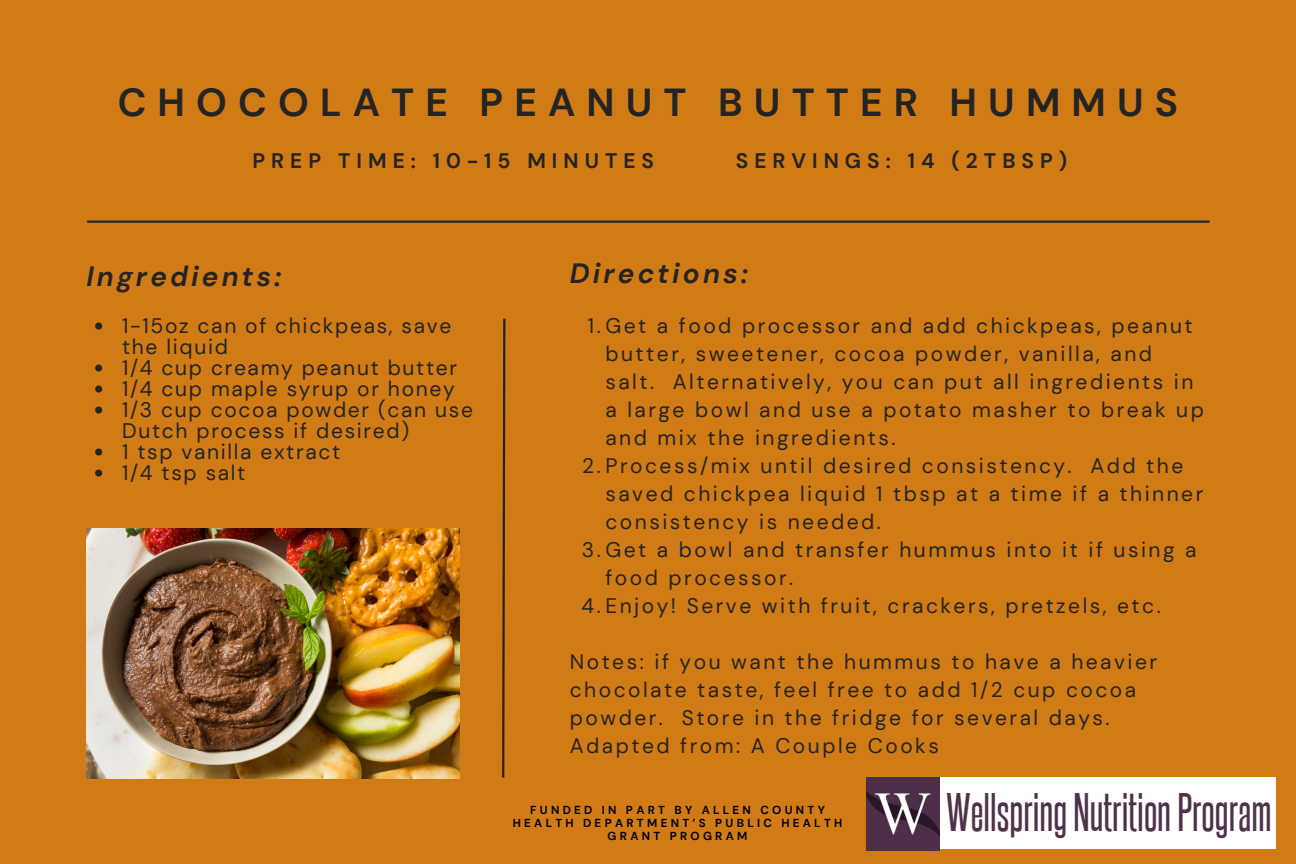
<style>
.page{position:relative;width:1296px;height:864px;background:#d17b16}
.page>*{position:absolute;margin:0;border:0;box-sizing:border-box;transform-origin:0 0}
.t1{font:45.9px "Aka Acid Steelfish";color:#4f324a}
.t2{font:700 39px "DM Sans";letter-spacing:.285em;color:#242424}
.t3{font:italic 700 27.9px "DM Sans";letter-spacing:.115em;color:#242424}
.t4{font:21px/27.9px "DM Sans";letter-spacing:.12em;color:#242424}
.t5{font:21px/21px "DM Sans";letter-spacing:.08em;color:#242424}
.t6{font:700 21px "DM Sans";letter-spacing:.285em;color:#242424}
.t7{font:700 11.7px/12.9px "DM Sans";letter-spacing:.285em;color:#000;text-align:center}
</style>
<div class="page">
<svg style="left:502px;top:318px;width:4px;height:460px"></svg>
<hr style="left:87px;top:221px;width:1123px;height:2px;background:#242424">
<img style="left:86px;top:528px;width:374px;height:250px">
<svg style="left:95px;top:323px;width:7px;height:7px"></svg>
<svg style="left:95px;top:365px;width:7px;height:7px"></svg>
<svg style="left:95px;top:386px;width:7px;height:7px"></svg>
<svg style="left:95px;top:407px;width:7px;height:7px"></svg>
<svg style="left:95px;top:449px;width:7px;height:7px"></svg>
<svg style="left:95px;top:470px;width:7px;height:7px"></svg>
<div style="left:867px;top:778px;width:409px;height:71px;background:#fff"></div>
<img style="left:867px;top:778px;width:72px;height:72px">
<h2 class="t2" style="left:118px;top:77px;width:1062px">CHOCOLATE PEANUT BUTTER HUMMUS</h2>
<h4 class="t6" style="left:252px;top:147px;width:403px">PREP TIME: 10-15 MINUTES</h4>
<h3 class="t6" style="left:736px;top:147px;width:333px">SERVINGS: 14 (2TBSP)</h3>
<h4 class="t3" style="left:86px;top:258px;width:196px">Ingredients:</h4>
<p class="t3" style="left:570px;top:255px;width:180px">Directions:</p>
<p class="t5" style="left:122px;top:315px;width:331px">1-15oz can of chickpeas, save the liquid</p>
<p class="t5" style="left:122px;top:357px;width:337px">1/4 cup creamy peanut butter</p>
<p class="t5" style="left:122px;top:378px;width:334px">1/4 cup maple syrup or honey</p>
<p class="t5" style="left:122px;top:399px;width:352px">1/3 cup cocoa powder (can use<br>Dutch process if desired)</p>
<p class="t5" style="left:122px;top:441px;width:220px">1 tsp vanilla extract</p>
<p class="t4" style="left:122px;top:459px;width:125px">1/4 tsp salt</p>
<p class="t4" style="left:605px;top:312px;width:600px;text-indent:-18px">1.Get a food processor and add chickpeas, peanut butter, sweetener, cocoa powder, vanilla, and salt. Alternatively, you can put all ingredients in a large bowl and use a potato masher to break up and mix the ingredients.</p>
<h3 class="t4" style="left:605px;top:452px;width:599px;text-indent:-23px">2.Process/mix until desired consistency. Add the saved chickpea liquid 1 tbsp at a time if a thinner consistency is needed.</h3>
<p class="t4" style="left:605px;top:536px;width:593px;text-indent:-24px">3.Get a bowl and transfer hummus into it if using a food processor.</p>
<p class="t4" style="left:582px;top:592px;width:581px">4.Enjoy! Serve with fruit, crackers, pretzels, etc.</p>
<p class="t4" style="left:570px;top:648px;width:589px">Notes: if you want the hummus to have a heavier chocolate taste, feel free to add 1/2 cup cocoa powder. Store in the fridge for several days.<br>Adapted from: A Couple Cooks</p>
<p class="t7" style="left:513px;top:804px;width:331px">FUNDED IN PART BY ALLEN COUNTY<br>HEALTH DEPARTMENT’S PUBLIC HEALTH<br>GRANT PROGRAM</p>
<h5 class="t1" style="left:947px;top:796px;width:326px">WellspringNutritionProgram</h5>
</div>
